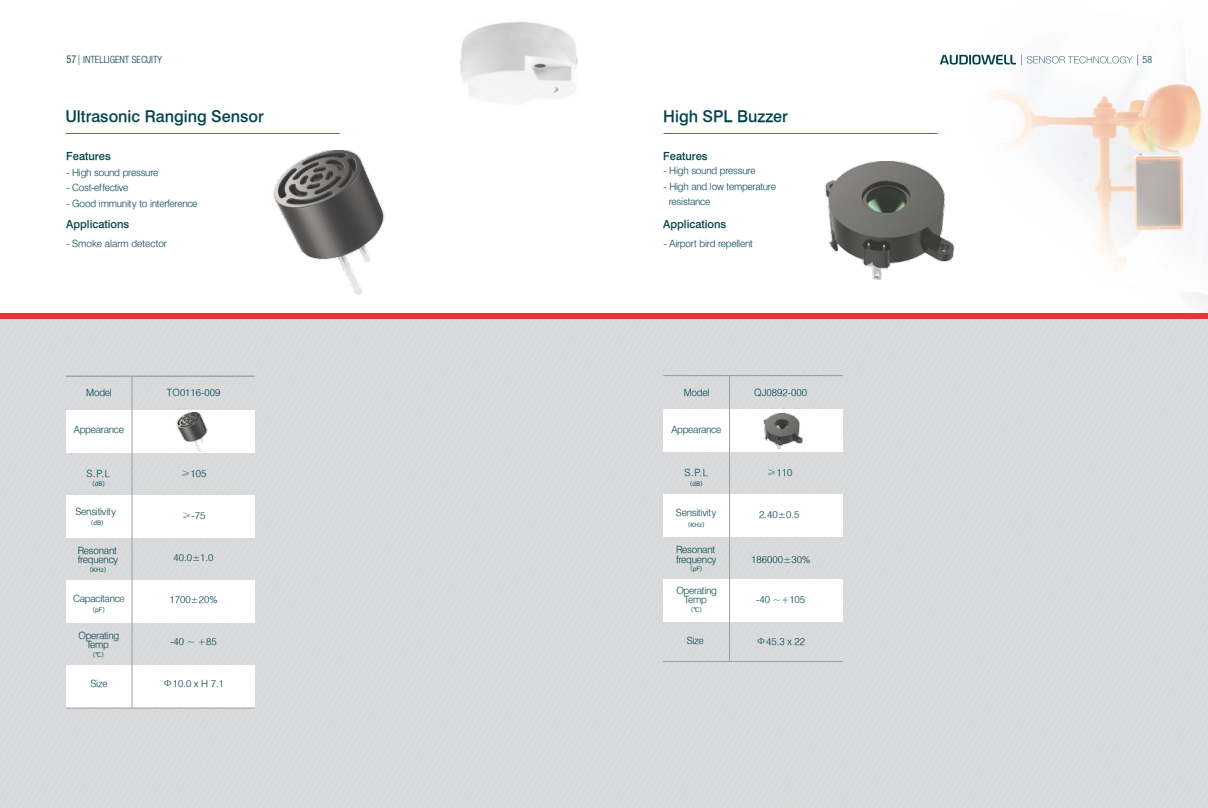
<style>
.page{position:relative;width:1208px;height:808px;background:#fff}
.page>*{position:absolute;margin:0;border:0;box-sizing:border-box;transform-origin:0 0}
.t1{font:500 16px "Halvett";color:#00434b}
.t2{font:500 11px "Halvett";color:#00434b}
.t3{font:300 10.1px "Halvett";color:#00434b}
.t4{font:300 10px/9.5px "Halvett";letter-spacing:-.025em;color:#00434b}
.t5{font:300 10px "Halvett";color:#00434b}
.t6{font:300 condensed 10px "Helvetica Neue LT Std";color:#00434b}
.t7{font:6px "Meiryo";color:#00434b}
.s1{font-family:"Swiss 721 BT";font-weight:400}
.s2{color:#484f57}
.s3{font-family:"Adobe Song Std"}
.s4{font-family:"Koz Go Pro";font-weight:700}
.s5{font-family:"Adobe Song Std";font-size:10px}
.s6{font-family:"Koz Go Pro";font-weight:700;font-size:10px}
</style>
<div class="page">
<img style="left:459px;top:21px;width:119px;height:80px">
<img style="left:603px;top:54px;width:604px;height:264px">
<img style="left:807px;top:161px;width:161px;height:119px">
<img style="left:273px;top:151px;width:112px;height:144px">
<div style="left:0;top:318px;width:1207px;height:490px;background:#d7d9da"></div>
<div style="left:66px;top:410px;width:188px;height:42px;background:#fff"></div>
<div style="left:66px;top:495px;width:188px;height:42px;background:#fff"></div>
<div style="left:66px;top:580px;width:188px;height:42px;background:#fff"></div>
<div style="left:66px;top:665px;width:188px;height:43px;background:#fff"></div>
<hr style="left:66px;top:376px;width:188px;height:1px;background:#9fa0a0">
<hr style="left:66px;top:707px;width:189px;height:1px;background:#9fa0a0">
<hr style="left:132px;top:376px;width:1px;height:332px;background:#9fa0a0">
<img style="left:176px;top:413px;width:32px;height:39px">
<div style="left:0;top:313px;width:603px;height:5px;background:#e83434"></div>
<div style="left:604px;top:313px;width:603px;height:5px;background:#e83434"></div>
<div style="left:663px;top:410px;width:179px;height:42px;background:#fff"></div>
<div style="left:663px;top:495px;width:179px;height:42px;background:#fff"></div>
<hr style="left:663px;top:375px;width:179px;height:1px;background:#9fa0a0">
<hr style="left:662px;top:661px;width:180px;height:1px;background:#9fa0a0">
<div style="left:663px;top:579px;width:179px;height:42px;background:#fff"></div>
<hr style="left:729px;top:376px;width:1px;height:285px;background:#9fa0a0">
<img style="left:763px;top:413px;width:40px;height:36px">
<svg style="left:939px;top:55px;width:76px;height:10px"></svg>
<svg style="left:1021px;top:55px;width:117px;height:10px"></svg>
<hr style="left:66px;top:133px;width:274px;height:1px;background:#e83434">
<hr style="left:663px;top:133px;width:274px;height:1px;background:#e83434">
<p class="t6" style="left:66px;top:54px;width:97px"><span class="s1">57</span> INTELLIGENT SECUITY</p>
<p class="t6" style="left:1142px;top:54px;width:11px">58</p>
<p class="t1" style="left:65px;top:106px;width:200px">Ultrasonic Ranging Sensor</p>
<p class="t1" style="left:663px;top:106px;width:126px">High SPL Buzzer</p>
<p class="t2" style="left:66px;top:149px;width:46px">Features</p>
<p class="t4" style="left:66px;top:168px;width:94px">- High sound pressure</p>
<p class="t4" style="left:66px;top:183px;width:64px">- Cost-effective</p>
<p class="t4" style="left:66px;top:199px;width:133px">- Good immunity to interference</p>
<p class="t2" style="left:66px;top:217px;width:64px">Applications</p>
<p class="t5" style="left:66px;top:237px;width:102px">- Smoke alarm detector</p>
<p class="t4" style="left:86px;top:388px;width:27px">Model</p>
<p class="t4" style="left:74px;top:424px;width:52px">Appearance</p>
<p class="t4" style="left:87px;top:468px;width:25px">S.P.L</p>
<p class="t4" style="left:75px;top:507px;width:42px">Sensitivity</p>
<p class="t4" style="left:78px;top:545px;width:42px">Resonant frequency</p>
<p class="t7" style="left:89px;top:479px;width:21px">（dB）</p>
<p class="t7" style="left:87px;top:518px;width:21px">（dB）</p>
<p class="t7" style="left:86px;top:566px;width:25px">（KHz）</p>
<p class="t7" style="left:89px;top:606px;width:21px">（pF）</p>
<p class="t7" style="left:90px;top:651px;width:20px">（℃）</p>
<p class="t4" style="left:73px;top:593px;width:53px">Capacitanc<span class="s2">e</span></p>
<p class="t4" style="left:78px;top:630px;width:42px;text-align:center">Operating<br>Temp</p>
<p class="t4" style="left:90px;top:678px;width:19px">Size</p>
<p class="t5" style="left:167px;top:387px;width:55px">TO0116-009</p>
<p class="t4" style="left:180px;top:468px;width:27px"><span class="s3">≥</span>105</p>
<p class="t4" style="left:181px;top:510px;width:25px"><span class="s3">≥</span>-75</p>
<p class="t4" style="left:173px;top:552px;width:42px">40.0±1.0</p>
<p class="t4" style="left:169px;top:594px;width:50px">1700±20%</p>
<p class="t4" style="left:170px;top:636px;width:48px">-40 ~ +85</p>
<p class="t4" style="left:163px;top:678px;width:63px"><span class="s4">Ф</span>10.0 x H 7.1</p>
<p class="t2" style="left:663px;top:149px;width:46px">Features</p>
<p class="t4" style="left:663px;top:166px;width:94px">- High sound pressure</p>
<p class="t4" style="left:668px;top:178px;width:109px;line-height:15.5px;text-indent:-5px">- High and low temperature resistance</p>
<p class="t4" style="left:663px;top:238px;width:91px">- Airport bird repellent</p>
<p class="t2" style="left:663px;top:217px;width:64px">Applications</p>
<p class="t4" style="left:683px;top:387px;width:27px">Model</p>
<p class="t4" style="left:671px;top:424px;width:52px">Appearance</p>
<p class="t4" style="left:684px;top:468px;width:25px">S.P.L</p>
<p class="t4" style="left:676px;top:508px;width:42px">Sensitivity</p>
<p class="t4" style="left:676px;top:545px;width:42px">Resonant frequency</p>
<p class="t7" style="left:686px;top:479px;width:21px">（dB）</p>
<p class="t7" style="left:684px;top:520px;width:25px">（KHz）</p>
<p class="t7" style="left:686px;top:565px;width:21px">（pF）</p>
<p class="t4" style="left:676px;top:586px;width:42px;text-align:center">Operating<br>Temp</p>
<p class="t4" style="left:686px;top:636px;width:19px">Size</p>
<p class="t7" style="left:687px;top:606px;width:20px">（℃）</p>
<p class="t3" style="left:754px;top:386px;width:54px">QJ0892-000</p>
<p class="t3" style="left:766px;top:467px;width:27px"><span class="s5">≥</span>110</p>
<p class="t3" style="left:759px;top:508px;width:42px">2.40±0.5</p>
<p class="t3" style="left:751px;top:554px;width:60px">186000±30%</p>
<p class="t3" style="left:756px;top:593px;width:51px">-40 ~+105</p>
<p class="t3" style="left:756px;top:636px;width:50px"><span class="s6">Ф</span>45.3 x 22</p>
</div>
